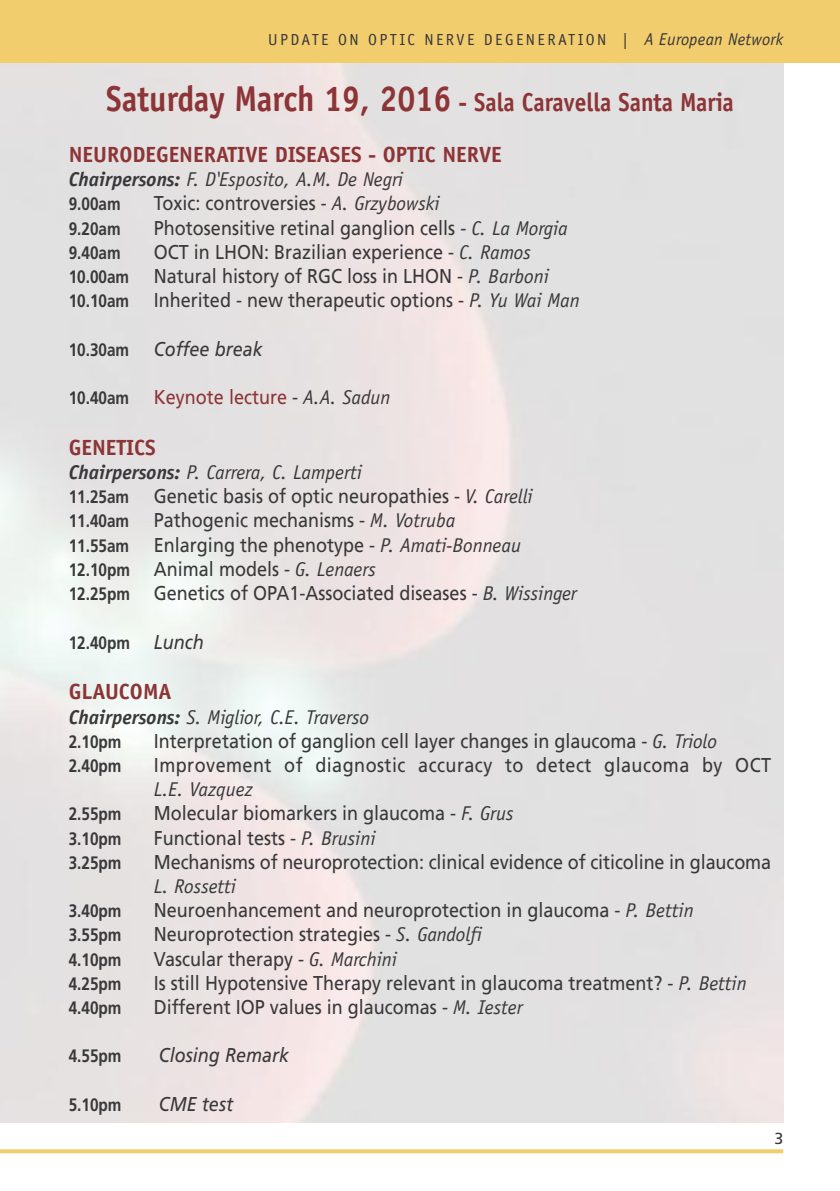
<style>
.page{position:relative;width:840px;height:1191px;background:#fff}
.page>*{position:absolute;margin:0;border:0;box-sizing:border-box;transform-origin:0 0}
.t1{font:700 26px "Officina Sans";color:#8d3436;scale:.9 1}
.t2{font:700 22px "Officina Sans";color:#8d3436}
.t3{font:20px/24.2px "Frutiger";color:#39383a;scale:.9 1}
.t4{font:italic 20px "Officina Sans";color:#39383a}
.t5{font:20px "Frutiger";letter-spacing:.025em;color:#39383a;scale:.9 1}
.t6{font:italic 20px "Frutiger";color:#39383a;scale:.9 1}
.t7{font:20px "Frutiger";color:#8d3436;scale:.9 1}
.t8{font:700 18px "Frutiger";color:#39383a;scale:.85 1}
.t9{font:16px "Officina Sans";letter-spacing:.15em;color:#39383a}
.t10{font:16px "Frutiger";color:#39383a}
.s1{font-style:italic;font-size:17.2px}
.s2{font-size:36px}
.s3{font-weight:700}
.s4{font-family:"Officina Sans";font-style:italic}
.s5{font-weight:700;font-size:18px}
.s6{font-weight:700;font-style:normal;font-size:18px}
.s7{font-weight:700;font-size:18px;color:#39383a}
.s8{color:#39383a}
.s9{font-family:"Officina Sans";font-style:italic;color:#39383a}
.s10{font-weight:400;font-style:italic;font-size:20px}
</style>
<div class="page">
<div style="left:0;top:0;width:839px;height:62px;background:#f2cd6e"></div>
<svg style="left:0;top:1149px;width:782px;height:4px;background:#f2d078"></svg>
<p class="t9" style="left:268px;top:33px;width:516px">UPDATE ON OPTIC NERVE DEGENERATION | <span class="s1">A European Network</span></p>
<h1 class="t1" style="left:106px;top:92px;width:698px"><span class="s2">Saturday March 19, 2016</span> - Sala Caravella Santa Maria</h1>
<p class="t2" style="left:69px;top:146px;width:434px">NEURODEGENERATIVE DISEASES - OPTIC NERVE</p>
<p class="t4" style="left:69px;top:172px;width:336px"><span class="s3">Chairpersons:</span> F. D'Esposito, A.M. De Negri</p>
<p class="t8" style="left:69px;top:197px;width:63px">9.00am</p>
<p class="t3" style="left:154px;top:193px;width:319px">Toxic: controversies - <span class="s4">A. Grzybowski</span></p>
<p class="t8" style="left:69px;top:221px;width:63px">9.20am</p>
<p class="t3" style="left:154px;top:217px;width:461px">Photosensitive retinal ganglion cells - <span class="s4">C. La Morgia</span></p>
<p class="t8" style="left:69px;top:245px;width:63px">9.40am</p>
<p class="t3" style="left:69px;top:241px;width:569px;text-indent:85px">OCT in LHON: Brazilian experience - <span class="s4">C. Ramos<br></span><span class="s5">10.00am</span> Natural history of RGC loss in LHON - <span class="s4">P. Barboni<br></span><span class="s5">10.10am</span> Inherited - new therapeutic options - <span class="s4">P. Yu Wai Man</span></p>
<p class="t6" style="left:69px;top:340px;width:217px"><span class="s6">10.30am</span> Coffee break</p>
<p class="t7" style="left:69px;top:389px;width:359px"><span class="s7">10.40am</span> Keynote lecture <span class="s8">-</span> <span class="s9">A.A. Sadun</span></p>
<p class="t2" style="left:69px;top:439px;width:88px">GENETICS</p>
<p class="t4" style="left:69px;top:465px;width:294px"><span class="s3">Chairpersons:</span> P. Carrera, C. Lamperti</p>
<p class="t3" style="left:69px;top:486px;width:565px"><span class="s5">11.25am</span> Genetic basis of optic neuropathies - <span class="s4">V. Carelli </span><span class="s5">11.40am</span> Pathogenic mechanisms - <span class="s4">M. Votruba<br></span><span class="s5">11.55am</span> Enlarging the phenotype - <span class="s4">P. Amati-Bonneau </span><span class="s5">12.10pm</span> Animal models - <span class="s4">G. Lenaers<br></span><span class="s5">12.25pm</span> Genetics of OPA1-Associated diseases - <span class="s4">B. Wissinger</span></p>
<p class="t8" style="left:69px;top:635px;width:160px">12.40pm <span class="s10">Lunch</span></p>
<p class="t2" style="left:69px;top:683px;width:104px">GLAUCOMA</p>
<p class="t4" style="left:69px;top:709px;width:301px"><span class="s3">Chairpersons:</span> S. Miglior, C.E. Traverso</p>
<p class="t8" style="left:69px;top:734px;width:64px">2.10pm</p>
<p class="t3" style="left:154px;top:730px;width:627px">Interpretation of ganglion cell layer changes in glaucoma - <span class="s4">G. Triolo</span></p>
<p class="t8" style="left:69px;top:758px;width:64px">2.40pm</p>
<p class="t5" style="left:154px;top:757px;width:687px">Improvement of diagnostic accuracy to detect glaucoma by OCT</p>
<p class="t4" style="left:154px;top:782px;width:100px">L.E. Vazquez</p>
<p class="t8" style="left:69px;top:807px;width:64px">2.55pm</p>
<p class="t3" style="left:154px;top:803px;width:401px">Molecular biomarkers in glaucoma - <span class="s4">F. Grus</span></p>
<p class="t8" style="left:69px;top:831px;width:64px">3.10pm</p>
<p class="t3" style="left:154px;top:827px;width:248px">Functional tests - <span class="s4">P. Brusini</span></p>
<p class="t8" style="left:69px;top:855px;width:64px">3.25pm</p>
<p class="t3" style="left:154px;top:851px;width:687px">Mechanisms of neuroprotection: clinical evidence of citicoline in glaucoma</p>
<p class="t4" style="left:154px;top:878px;width:84px">L. Rossetti</p>
<p class="t8" style="left:69px;top:903px;width:64px">3.40pm</p>
<p class="t3" style="left:154px;top:899px;width:601px">Neuroenhancement and neuroprotection in glaucoma - <span class="s4">P. Bettin</span></p>
<p class="t8" style="left:69px;top:928px;width:64px">3.55pm</p>
<p class="t3" style="left:154px;top:924px;width:365px">Neuroprotection strategies - <span class="s4">S. Gandolfi</span></p>
<p class="t8" style="left:69px;top:952px;width:64px">4.10pm</p>
<p class="t3" style="left:154px;top:948px;width:271px">Vascular therapy - <span class="s4">G. Marchini</span></p>
<p class="t8" style="left:69px;top:976px;width:64px">4.25pm</p>
<p class="t3" style="left:154px;top:972px;width:660px">Is still Hypotensive Therapy relevant in glaucoma treatment? - <span class="s4">P. Bettin</span></p>
<p class="t8" style="left:69px;top:1000px;width:64px">4.40pm</p>
<p class="t3" style="left:154px;top:996px;width:411px">Different IOP values in glaucomas - <span class="s4">M. Iester</span></p>
<p class="t8" style="left:69px;top:1049px;width:64px">4.55pm</p>
<p class="t6" style="left:159px;top:1047px;width:146px">Closing Remark</p>
<p class="t8" style="left:69px;top:1097px;width:64px">5.10pm</p>
<p class="t6" style="left:159px;top:1095px;width:84px">CME test</p>
<p class="t10" style="left:773px;top:1132px;width:10px">3</p>
</div>
